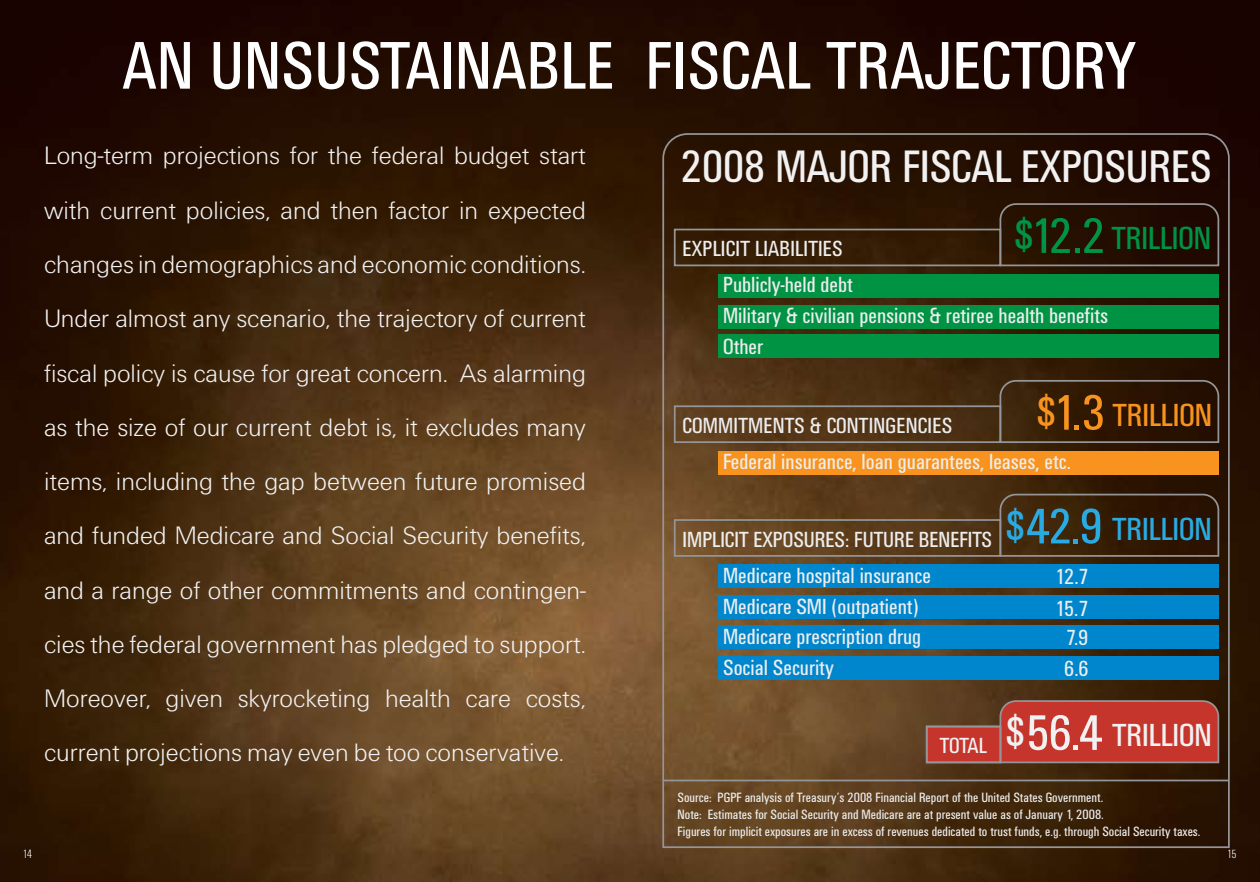
<style>
.page{position:relative;width:1260px;height:882px;background:#fff}
.page>*{position:absolute;margin:0;border:0;box-sizing:border-box;transform-origin:0 0}
.t1{font:70px "Univers U57";letter-spacing:.01em;color:#fff}
.t2{font:47.25px "Univers U57";color:#f1f1f2}
.t3{font:33.25px "Univers U57";color:#f1f1f2}
.t4{font:33.25px "Univers U57";color:#009344}
.t5{font:33.25px "Univers U57";color:#f7931e}
.t6{font:26.25px/54.2px "Univers U45";color:#f1f1f2;text-align:justify}
.t7{font:22.75px/30.8px "Univers U57";color:#ededee}
.t8{font:14px/16.8px "Univers U57";color:#ededee}
.t9{font:12.25px "Univers U47";color:#fff}
.s1{font-size:46.73px}
.s2{font-size:51.98px}
.s3{font-size:51.98px;color:#29aae2}
</style>
<div class="page">
<img style="left:0;top:0;width:1260px;height:882px">
<svg style="left:662px;top:132px;width:569px;height:717px;background:#3d4934"></svg>
<svg style="left:999px;top:202px;width:221px;height:65px;background:#2a160a"></svg>
<div style="left:674px;top:229px;width:327px;height:37px;border:2px solid #939598"></div>
<svg style="left:999px;top:493px;width:221px;height:65px;background:#3b230d"></svg>
<div style="left:674px;top:519px;width:327px;height:38px;border:2px solid #939598"></div>
<svg style="left:999px;top:699px;width:221px;height:65px;background:#bc3a30"></svg>
<div style="left:927px;top:727px;width:73px;height:35px;background:#c5352b"></div>
<div style="left:926px;top:726px;width:75px;height:37px;border:2px solid #939598"></div>
<svg style="left:999px;top:379px;width:221px;height:65px;background:#341f0c"></svg>
<div style="left:674px;top:405px;width:327px;height:38px;border:2px solid #939598"></div>
<hr style="left:663px;top:780px;width:565px;height:1px;background:#939598">
<h1 class="t1" style="left:122px;top:24px;width:1015px">AN UNSUSTAINABLE FISCAL TRAJECTORY</h1>
<p class="t6" style="left:44px;top:131px;width:543px">Long-term projections for the federal budget start with current policies, and then factor in expected changes in demographics and economic conditions.<br>Under almost any scenario, the trajectory of current fiscal policy is cause for great concern. As alarming as the size of our current debt is, it excludes many items, including the gap between future promised and funded Medicare and Social Security benefits, and a range of other commitments and contingen&shy;cies the federal government has pledged to support.<br>Moreover, given skyrocketing health care costs, current projections may even be too conservative.</p>
<h2 class="t2" style="left:681px;top:138px;width:532px">2008 MAJOR FISCAL EXPOSURES</h2>
<p class="t4" style="left:1013px;top:219px;width:199px"><span class="s1">$</span><span class="s2">12.2</span> TRILLION</p>
<p class="t7" style="left:723px;top:269px;width:386px">Publicly-held debt<br>Military &amp; civilian pensions &amp; retiree health benefits<br>Other</p>
<p class="t7" style="left:683px;top:233px;width:161px">EXPLICIT LIABILITIES</p>
<p class="t5" style="left:1036px;top:395px;width:178px"><span class="s1">$</span><span class="s2">1.3</span> TRILLION</p>
<p class="t7" style="left:723px;top:446px;width:349px">Federal insurance, loan guarantees, leases, etc.</p>
<p class="t7" style="left:683px;top:410px;width:271px">COMMITMENTS &amp; CONTINGENCIES</p>
<p class="t7" style="left:723px;top:521px;width:490px;line-height:36.2px;text-indent:-40px">IMPLICIT EXPOSURES: FUTURE BENEFITS <sup>$</sup><span class="s3">42.9</span> <sup>TRILLION<br></sup>Medicare hospital insurance</p>
<p class="t7" style="left:723px;top:590px;width:200px;text-align:justify">Medicare SMI (outpatient)<br>Medicare prescription drug Social Security</p>
<p class="t7" style="left:1055px;top:560px;width:35px;line-height:31.7px">12.7<br>15.7</p>
<p class="t7" style="left:1066px;top:622px;width:24px">7.9</p>
<p class="t7" style="left:1064px;top:653px;width:26px">6.6</p>
<p class="t3" style="left:940px;top:716px;width:273px"><sub>TOTAL</sub> <span class="s1">$</span><span class="s2">56.4</span> TRILLION</p>
<p class="t8" style="left:678px;top:789px;width:524px">Source: PGPF analysis of Treasury’s 2008 Financial Report of the United States Government.<br>Note: Estimates for Social Security and Medicare are at present value as of January 1, 2008.<br>Figures for implicit exposures are in excess of revenues dedicated to trust funds, e.g. through Social Security taxes.</p>
<p class="t9" style="left:23px;top:846px;width:11px">14</p>
<p class="t9" style="left:1227px;top:846px;width:11px">15</p>
</div>
